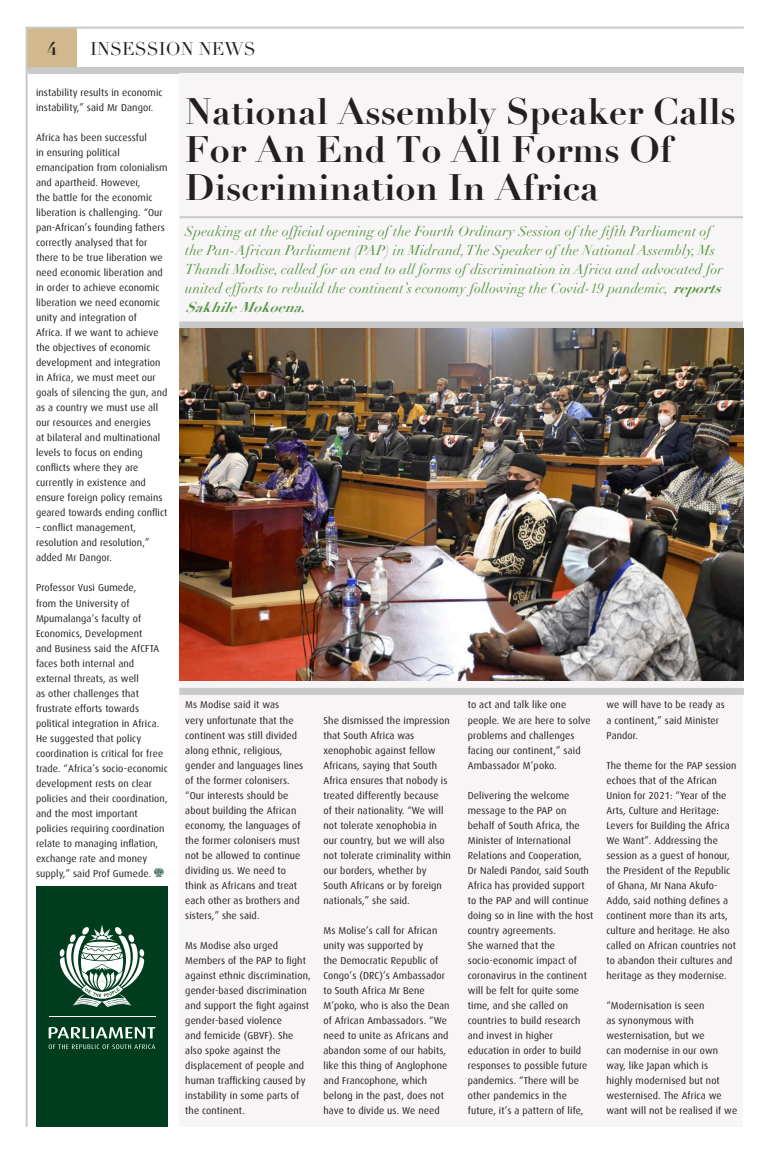
<style>
.page{position:relative;width:780px;height:1163px;background:#fff}
.page>*{position:absolute;margin:0;border:0;box-sizing:border-box;transform-origin:0 0}
.header_3{font:700 36px/38px "Didot";color:#231f20}
.t1{font:18px "Didot";color:#231f20}
.t2{font:700 18px "Didot";color:#231f20}
.x_msonormal{font:italic 14px/19px "Didot";letter-spacing:.01em;color:#549341}
.t3{font:10px/15px "Dax";letter-spacing:.01em;color:#231f20}
.s1{font-weight:700}
</style>
<div class="page">
<div style="left:27px;top:27px;width:50px;height:43px;background:#d2b98d"></div>
<hr style="left:26px;top:27px;width:2px;height:1099px;background:#c7c9cb">
<hr style="left:26px;top:27px;width:718px;height:2px;background:#c7c9cb">
<div style="left:28px;top:67px;width:716px;height:7px;background:#c7c9cb"></div>
<svg style="left:154px;top:867px;width:10px;height:10px"></svg>
<div style="left:36px;top:886px;width:132px;height:240px;background:#003d1f"></div>
<hr style="left:49px;top:1016px;width:106px;height:1px;background:#fff">
<svg style="left:49px;top:1027px;width:106px;height:11px"></svg>
<svg style="left:49px;top:1044px;width:106px;height:4px"></svg>
<svg style="left:59px;top:925px;width:85px;height:81px"></svg>
<div style="left:179px;top:74px;width:564px;height:1052px;background:#f8f5f6"></div>
<hr style="left:179px;top:216px;width:564px;height:2px;background:#c7c9cb">
<div style="left:179px;top:321px;width:564px;height:7px;background:#c7c9cb"></div>
<img style="left:179px;top:328px;width:564px;height:352px">
<div style="left:179px;top:687px;width:565px;height:7px;background:#c7c9cb"></div>
<h2 class="t2" style="left:47px;top:38px;width:12px">4</h2>
<h2 class="t1" style="left:90px;top:38px;width:167px">INSESSION NEWS</h2>
<p class="t3" style="left:36px;top:85px;width:128px">instability results in economic instability,” said Mr Dangor.</p>
<p class="t3" style="left:36px;top:130px;width:133px">Africa has been successful<br>in ensuring political emancipation from colonialism and apartheid. However,<br>the battle for the economic liberation is challenging. “Our pan-African’s founding fathers correctly analysed that for there to be true liberation we need economic liberation and in order to achieve economic liberation we need economic unity and integration of<br>Africa. If we want to achieve the objectives of economic development and integration in Africa, we must meet our goals of silencing the gun, and as a country we must use all our resources and energies<br>at bilateral and multinational levels to focus on ending conflicts where they are currently in existence and ensure foreign policy remains geared towards ending conflict</p>
<p class="t3" style="left:36px;top:520px;width:115px">– conflict management, resolution and resolution,” added Mr Dangor.</p>
<p class="t3" style="left:36px;top:580px;width:133px">Professor Vusi Gumede,<br>from the University of<br>Mpumalanga’s faculty of<br>Economics, Development<br>and Business said the AfCFTA faces both internal and external threats, as well<br>as other challenges that frustrate efforts towards political integration in Africa.<br>He suggested that policy coordination is critical for free trade. “Africa’s socio-economic development rests on clear policies and their coordination, and the most important policies requiring coordination relate to managing inflation, exchange rate and money supply,” said Prof Gumede.</p>
<p class="header_3" style="left:185px;top:92px;width:552px">National Assembly Speaker Calls<br>For An End To All Forms Of<br>Discrimination In Africa</p>
<p class="x_msonormal" style="left:185px;top:222px;width:544px">Speaking at the official opening of the Fourth Ordinary Session of the fifth Parliament of the Pan-African Parliament (PAP) in Midrand, The Speaker of the National Assembly, Ms Thandi Modise, called for an end to all forms of discrimination in Africa and advocated for united efforts to rebuild the continent’s economy following the Covid-19 pandemic, <span class="s1">reports SakhileMokoena.</span></p>
<p class="t3" style="left:185px;top:697px;width:119px">Ms Modise said it was<br>very unfortunate that the continent was still divided along ethnic, religious, gender and languages lines of the former colonisers. “Our interests should be about building the African economy, the languages of the former colonisers must not be allowed to continue dividing us. We need to think as Africans and treat each other as brothers and sisters,” she said.</p>
<p class="t3" style="left:185px;top:937px;width:127px">Ms Modise also urged<br>Members of the PAP to fight against ethnic discrimination, gender-based discrimination and support the fight against gender-based violence<br>and femicide (GBVF). She also spoke against the displacement of people and human trafficking caused by instability in some parts of the continent.</p>
<p class="t3" style="left:606px;top:697px;width:120px">we will have to be ready as a continent,” said Minister<br>Pandor.</p>
<p class="t3" style="left:606px;top:757px;width:131px">The theme for the PAP session echoes that of the African<br>Union for 2021: “Year of the<br>Arts, Culture and Heritage:<br>Levers for Building the Africa<br>We Want”. Addressing the session as a guest of honour, the President of the Republic of Ghana, Mr Nana Akufo-<br>Addo, said nothing defines a continent more than its arts, culture and heritage. He also called on African countries not to abandon their cultures and heritage as they modernise.</p>
<p class="t3" style="left:606px;top:997px;width:132px">“Modernisation is seen<br>as synonymous with westernisation, but we<br>can modernise in our own way, like Japan which is<br>highly modernised but not westernised. The Africa we want will not be realised if we</p>
<p class="t3" style="left:468px;top:697px;width:124px">to act and talk like one people. We are here to solve problems and challenges facing our continent,” said<br>Ambassador M’poko.</p>
<p class="t3" style="left:468px;top:787px;width:127px">Delivering the welcome message to the PAP on behalf of South Africa, the<br>Minister of International<br>Relations and Cooperation,<br>Dr Naledi Pandor, said South<br>Africa has provided support to the PAP and will continue doing so in line with the host country agreements.</p>
<p class="t3" style="left:468px;top:937px;width:121px">She warned that the socio-economic impact of coronavirus in the continent will be felt for quite some time, and she called on countries to build research and invest in higher education in order to build responses to possible future pandemics. “There will be other pandemics in the future, it’s a pattern of life,</p>
<p class="t3" style="left:323px;top:712px;width:129px">She dismissed the impression that South Africa was xenophobic against fellow<br>Africans, saying that South<br>Africa ensures that nobody is treated differently because<br>of their nationality. “We will not tolerate xenophobia in our country, but we will also not tolerate criminality within our borders, whether by<br>South Africans or by foreign nationals,” she said.</p>
<p class="t3" style="left:323px;top:922px;width:127px">Ms Molise’s call for African unity was supported by<br>the Democratic Republic of<br>Congo’s (DRC)’s Ambassador to South Africa Mr Bene<br>M’poko, who is also the Dean of African Ambassadors. “We need to unite as Africans and abandon some of our habits, like this thing of Anglophone and Francophone, which belong in the past, does not have to divide us. We need</p>
</div>
